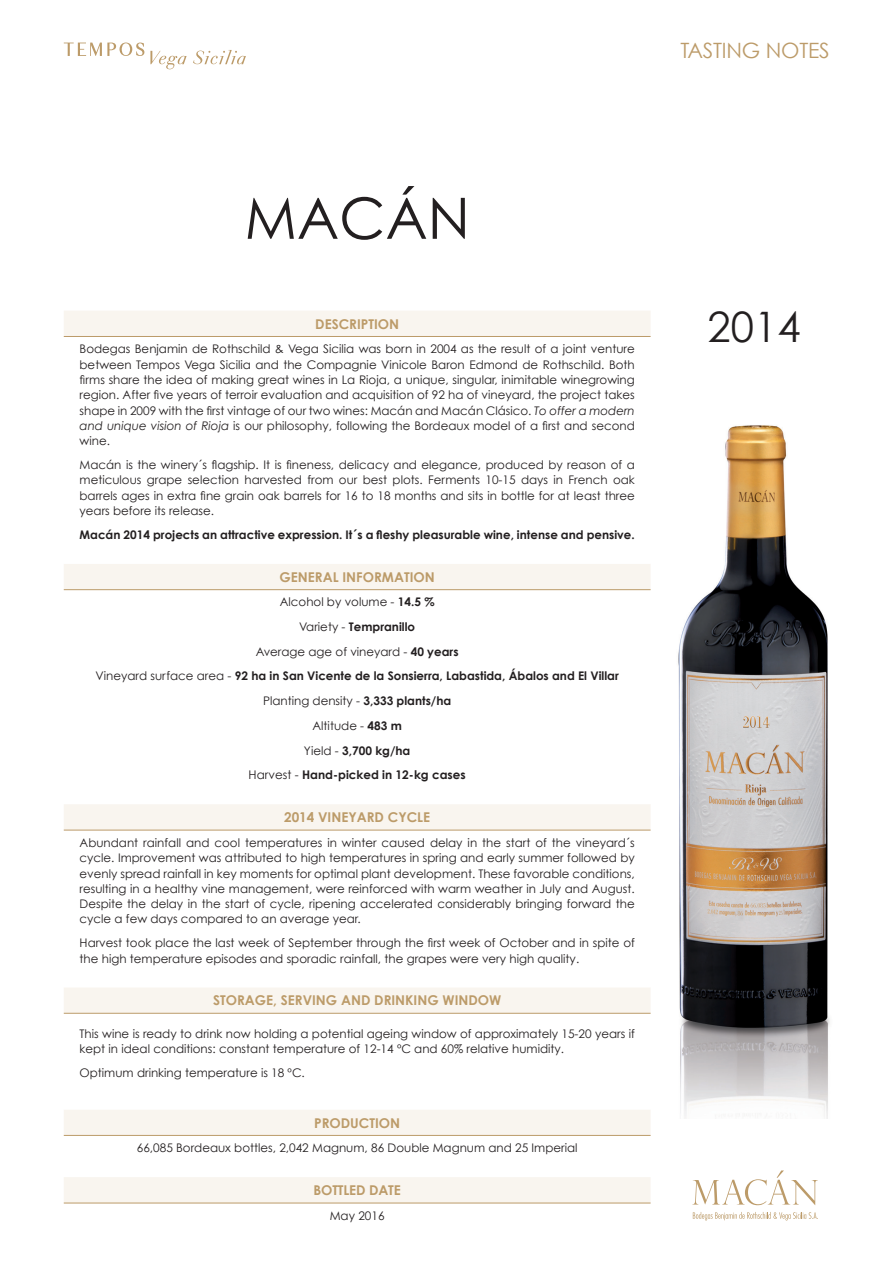
<style>
.page{position:relative;width:893px;height:1263px;background:#fff}
.page>*{position:absolute;margin:0;border:0;box-sizing:border-box;transform-origin:0 0}
.t1{font:57px "Century Gothic";color:#231f20}
.t2{font:42px "Century Gothic";color:#231f20}
.t3{font:21.15px "Century Gothic";letter-spacing:-.01em;color:#bc9b69}
.t4{font:700 13.5px "Century Gothic";color:#bc9b69}
.t5{font:700 12px "Century Gothic";color:#231f20}
.t6{font:11.85px/15.3px "Century Gothic";color:#231f20;text-align:justify}
.t7{font:700 11.85px/24.6px "Century Gothic";color:#231f20;text-align:center}
.s1{font-style:italic}
.s2{font-weight:400}
</style>
<div class="page">
<svg style="left:64px;top:43px;width:80px;height:13px"></svg>
<svg style="left:150px;top:51px;width:37px;height:18px"></svg>
<svg style="left:193px;top:50px;width:53px;height:14px"></svg>
<svg style="left:692px;top:1170px;width:126px;height:35px"></svg>
<svg style="left:693px;top:1212px;width:125px;height:8px"></svg>
<img style="left:678px;top:425px;width:152px;height:693px">
<div style="left:64px;top:311px;width:587px;height:25px;background:#f9f5ef"></div>
<svg style="left:64px;top:564px;width:587px;height:639px"></svg>
<hr style="left:64px;top:336px;width:587px;height:1px;background:#bc9b69">
<hr style="left:64px;top:589px;width:587px;height:1px;background:#bc9b69">
<hr style="left:64px;top:830px;width:587px;height:1px;background:#bc9b69">
<hr style="left:64px;top:1013px;width:587px;height:1px;background:#bc9b69">
<hr style="left:64px;top:1135px;width:587px;height:1px;background:#bc9b69">
<hr style="left:64px;top:1203px;width:587px;height:1px;background:#bc9b69">
<h3 class="t3" style="left:680px;top:37px;width:151px">TASTING NOTES</h3>
<h1 class="t1" style="left:245px;top:183px;width:227px">MACÁN</h1>
<p class="t4" style="left:315px;top:313px;width:85px">DESCRIPTION</p>
<p class="t6" style="left:80px;top:341px;width:557px">Bodegas Benjamin de Rothschild &amp; Vega Sicilia was born in 2004 as the result of a joint venture between Tempos Vega Sicilia and the Compagnie Vinicole Baron Edmond de Rothschild. Both firms share the idea of making great wines in La Rioja, a unique, singular, inimitable winegrowing region. After five years of terroir evaluation and acquisition of 92 ha of vineyard, the project takes shape in 2009 with the first vintage of our two wines: Macán and Macán Clásico. <span class="s1">To offer a modern and unique vision of Rioja</span> is our philosophy, following the Bordeaux model of a first and second wine.</p>
<p class="t6" style="left:80px;top:457px;width:557px">Macán is the winery´s flagship. It is fineness, delicacy and elegance, produced by reason of a meticulous grape selection harvested from our best plots. Ferments 10-15 days in French oak barrels ages in extra fine grain oak barrels for 16 to 18 months and sits in bottle for at least three years before its release.</p>
<p class="t7" style="left:80px;top:522px;width:557px">Macán 2014 projects an attractive expression. It´s a fleshy pleasurable wine, intense and pensive.</p>
<p class="t4" style="left:280px;top:567px;width:157px">GENERAL INFORMATION</p>
<p class="t7" style="left:96px;top:589px;width:525px"><span class="s2">Alcohol by volume -</span> 14.5 %<br><span class="s2">Variety -</span> Tempranillo<br><span class="s2">Average age of vineyard -</span> 40 years<br><span class="s2">Vineyard surface area -</span> 92 ha in San Vicente de la Sonsierra, Labastida, Ábalos and El Villar <span class="s2">Planting density -</span> 3,333 plants/ha<br><span class="s2">Altitude -</span> 483 m<br><span class="s2">Yield -</span> 3,700 kg/ha</p>
<p class="t5" style="left:249px;top:766px;width:219px"><span class="s2">Harvest -</span> Hand-picked in 12-kg cases</p>
<p class="t4" style="left:284px;top:807px;width:148px">2014 VINEYARD CYCLE</p>
<p class="t6" style="left:80px;top:835px;width:557px">Abundant rainfall and cool temperatures in winter caused delay in the start of the vineyard´s cycle. Improvement was attributed to high temperatures in spring and early summer followed by evenly spread rainfall in key moments for optimal plant development. These favorable conditions, resulting in a healthy vine management, were reinforced with warm weather in July and August.<br>Despite the delay in the start of cycle, ripening accelerated considerably bringing forward the cycle a few days compared to an average year.</p>
<p class="t6" style="left:80px;top:935px;width:557px">Harvest took place the last week of September through the first week of October and in spite of the high temperature episodes and sporadic rainfall, the grapes were very high quality.</p>
<p class="t4" style="left:213px;top:990px;width:290px">STORAGE, SERVING AND DRINKING WINDOW</p>
<p class="t6" style="left:80px;top:1025px;width:557px">This wine is ready to drink now holding a potential ageing window of approximately 15-20 years if kept in ideal conditions: constant temperature of 12-14 ºC and 60% relative humidity.</p>
<p class="t6" style="left:80px;top:1065px;width:227px">Optimum drinking temperature is 18 ºC.</p>
<p class="t4" style="left:314px;top:1112px;width:88px">PRODUCTION</p>
<p class="t6" style="left:137px;top:1140px;width:442px">66,085 Bordeaux bottles, 2,042 Magnum, 86 Double Magnum and 25 Imperial</p>
<p class="t4" style="left:313px;top:1180px;width:89px">BOTTLED DATE</p>
<p class="t6" style="left:330px;top:1208px;width:56px">May 2016</p>
<h2 class="t2" style="left:708px;top:302px;width:95px">2014</h2>
</div>
